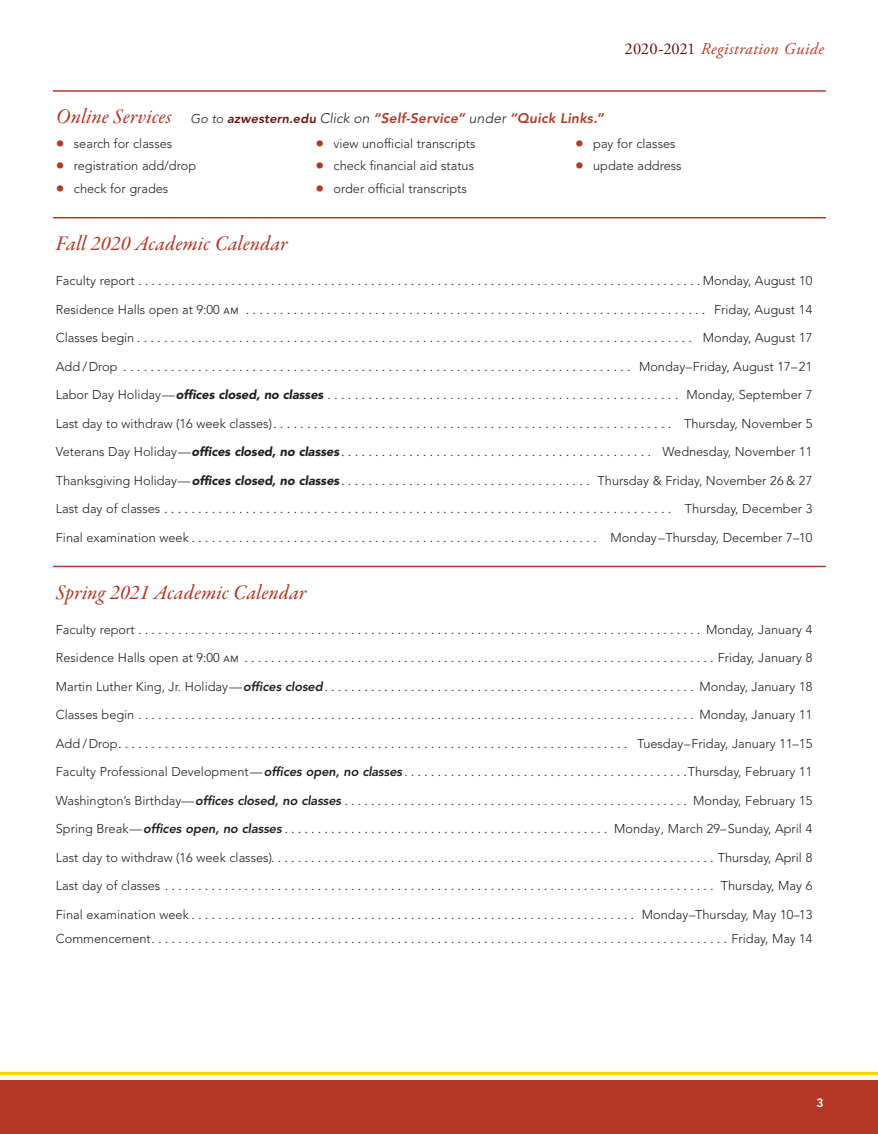
<style>
.page{position:relative;width:878px;height:1134px;background:#fff}
.page>*{position:absolute;margin:0;border:0;box-sizing:border-box;transform-origin:0 0}
.ADVISEMENTregistrati{font:21px "Garamond Premr Pro Med It Subh";letter-spacing:.02em;color:#b53725}
.t1{font:italic 16.5px "Adobe Garamond Pro";letter-spacing:.03em;color:#b53725}
.ADVISEMENTregistrati-2{font:italic 800 13.8px "Avenir LT Std";letter-spacing:.015em;color:#b53725}
.ACADEMICcalendar{font:300 12.75px "Avenir LT Std";color:#231f20}
.online_list{font:300 12.75px "Avenir LT Std";color:#231f20}
.t2{font:800 12px "Avenir LT Std";color:#fff}
.ACADEMICcalendar-2{font:10.5px "Garamond Premr Pro Capt";color:#231f20}
.s1{font-style:normal;color:#6b120d}
.s2{font-family:"Garamond Premr Pro Med It Subh";font-weight:400;font-style:normal;font-size:21px}
.s3{font-weight:300;font-size:12.75px;color:#231f20}
.s4{font-size:12.75px;color:#6b120d}
.s5{font-weight:300;color:#231f20}
.s6{font-family:"Adobe Garamond Pro";font-weight:400;font-size:22.5px;color:#b53725}
.s7{font-family:"Avenir LT Std";font-weight:300;font-size:12.75px}
.s8{font-family:"Avenir LT Std";font-size:8.85px}
.s9{font-family:"Avenir LT Std";font-weight:900;font-style:italic;font-size:12.75px}
.s10{font-family:"Avenir LT Std";font-weight:800;font-style:italic;font-size:12.75px}
.s11{font-weight:800;font-style:italic}
.s12{font-family:"Garamond Premr Pro Capt";font-weight:400;font-size:10.5px}
</style>
<div class="page">
<div style="left:0;top:1080px;width:878px;height:54px;background:#b53725"></div>
<hr style="left:0;top:1072px;width:878px;height:3px;background:#ffd300">
<hr style="left:53px;top:90px;width:772px;height:2px;background:#b53725">
<hr style="left:53px;top:217px;width:772px;height:1px;background:#b53725">
<hr style="left:53px;top:566px;width:772px;height:1px;background:#b53725">
<h2 class="t1" style="left:624px;top:39px;width:201px"><span class="s1">2020-2021</span> Registration Guide</h2>
<p class="ADVISEMENTregistrati-2" style="left:56px;top:110px;width:549px"><span class="s2">Online Services</span> <span class="s3">Go to</span> <span class="s4">azwestern.edu</span> <span class="s5">Click on</span> “Self-Service” <span class="s5">under</span> “Quick Links.”</p>
<p class="online_list" style="left:56px;top:136px;width:118px"><span class="s6">•</span> search for classes</p>
<p class="online_list" style="left:56px;top:159px;width:142px"><span class="s6">•</span> registration add/drop</p>
<p class="online_list" style="left:56px;top:181px;width:114px"><span class="s6">•</span> check for grades</p>
<p class="online_list" style="left:315px;top:136px;width:161px"><span class="s6">•</span> view unofficial transcripts</p>
<p class="online_list" style="left:315px;top:159px;width:160px"><span class="s6">•</span> check financial aid status</p>
<p class="online_list" style="left:315px;top:181px;width:153px"><span class="s6">•</span> order official transcripts</p>
<p class="online_list" style="left:575px;top:136px;width:102px"><span class="s6">•</span> pay for classes</p>
<p class="online_list" style="left:575px;top:159px;width:108px"><span class="s6">•</span> update address</p>
<p class="ADVISEMENTregistrati" style="left:56px;top:231px;width:233px">Fall 2020 Academic Calendar</p>
<p class="ACADEMICcalendar-2" style="left:56px;top:276px;width:758px"><span class="s7">Faculty report</span> . . . . . . . . . . . . . . . . . . . . . . . . . . . . . . . . . . . . . . . . . . . . . . . . . . . . . . . . . . . . . . . . . . . . . . . . . . . . . . . . . . . . <span class="s7">Monday, August 10</span></p>
<p class="ACADEMICcalendar-2" style="left:56px;top:304px;width:195px"><span class="s7">Residence Halls open at 9:00</span> <span class="s8">AM</span> .....................................................................</p>
<p class="ACADEMICcalendar" style="left:714px;top:302px;width:100px">Friday, August 14</p>
<p class="ACADEMICcalendar-2" style="left:56px;top:333px;width:87px"><span class="s7">Classes begin</span>...................................................................................</p>
<p class="ACADEMICcalendar" style="left:702px;top:330px;width:111px">Monday, August 17</p>
<p class="ACADEMICcalendar-2" style="left:56px;top:361px;width:70px"><span class="s7">Add / Drop</span>............................................................................</p>
<p class="ACADEMICcalendar" style="left:639px;top:359px;width:175px">Monday–Friday, August 17–21</p>
<p class="ACADEMICcalendar-2" style="left:56px;top:390px;width:276px"><span class="s7">Labor Day Holiday—</span><span class="s9">offices closed, no classes</span>.....................................................</p>
<p class="ACADEMICcalendar" style="left:686px;top:387px;width:127px">Monday, September 7</p>
<p class="ACADEMICcalendar-2" style="left:56px;top:418px;width:224px"><span class="s7">Last day to withdraw (16 week classes)</span>............................................................</p>
<p class="ACADEMICcalendar" style="left:684px;top:416px;width:130px">Thursday, November 5</p>
<p class="ACADEMICcalendar-2" style="left:56px;top:447px;width:291px"><span class="s7">Veterans Day Holiday—</span><span class="s9">offices closed, no classes</span>...............................................</p>
<p class="ACADEMICcalendar" style="left:662px;top:444px;width:151px">Wednesday, November 11</p>
<p class="ACADEMICcalendar-2" style="left:56px;top:475px;width:291px"><span class="s7">Thanksgiving Holiday—</span><span class="s9">offices closed, no classes</span>......................................</p>
<p class="ACADEMICcalendar" style="left:597px;top:473px;width:216px">Thursday &amp; Friday, November 26 &amp; 27</p>
<p class="ACADEMICcalendar-2" style="left:56px;top:504px;width:116px"><span class="s7">Last day of classes</span> ............................................................................</p>
<p class="ACADEMICcalendar" style="left:685px;top:501px;width:129px">Thursday, December 3</p>
<p class="ACADEMICcalendar-2" style="left:56px;top:532px;width:141px"><span class="s7">Final examination week</span>.............................................................</p>
<p class="ACADEMICcalendar" style="left:610px;top:530px;width:203px">Monday–Thursday, December 7–10</p>
<p class="ADVISEMENTregistrati" style="left:56px;top:580px;width:252px">Spring 2021 Academic Calendar</p>
<p class="ACADEMICcalendar-2" style="left:56px;top:625px;width:758px"><span class="s7">Faculty report</span> . . . . . . . . . . . . . . . . . . . . . . . . . . . . . . . . . . . . . . . . . . . . . . . . . . . . . . . . . . . . . . . . . . . . . . . . . . . . . . . . . . . . . <span class="s7">Monday, January 4</span></p>
<p class="ACADEMICcalendar-2" style="left:56px;top:653px;width:757px"><span class="s7">Residence Halls open at 9:00</span> <span class="s8">AM</span> . . . . . . . . . . . . . . . . . . . . . . . . . . . . . . . . . . . . . . . . . . . . . . . . . . . . . . . . . . . . . . . . . . . . . . <span class="s7">Friday, January 8</span></p>
<p class="ACADEMICcalendar-2" style="left:56px;top:682px;width:757px"><span class="s7">Martin Luther King, Jr. Holiday—</span><span class="s10">offices closed</span> . . . . . . . . . . . . . . . . . . . . . . . . . . . . . . . . . . . . . . . . . . . . . . . . . . . . . . . <span class="s7">Monday, January 18</span></p>
<p class="ACADEMICcalendar-2" style="left:56px;top:710px;width:757px"><span class="s7">Classes begin</span> . . . . . . . . . . . . . . . . . . . . . . . . . . . . . . . . . . . . . . . . . . . . . . . . . . . . . . . . . . . . . . . . . . . . . . . . . . . . . . . . . . . <span class="s7">Monday, January 11</span></p>
<p class="ACADEMICcalendar-2" style="left:56px;top:739px;width:757px"><span class="s7">Add / Drop</span> . . . . . . . . . . . . . . . . . . . . . . . . . . . . . . . . . . . . . . . . . . . . . . . . . . . . . . . . . . . . . . . . . . . . . . . . . . . . . <span class="s7">Tuesday–Friday, January 11–15</span></p>
<p class="ACADEMICcalendar" style="left:56px;top:765px;width:757px">Faculty Professional Development—<span class="s11">offices open, no classes</span> <span class="s12">. . . . . . . . . . . . . . . . . . . . . . . . . . . . . . . . . . . . . . . . . .</span> Thursday, February 11</p>
<p class="ACADEMICcalendar-2" style="left:56px;top:796px;width:757px"><span class="s7">Washington’s Birthday—</span><span class="s10">offices closed, no classes</span> . . . . . . . . . . . . . . . . . . . . . . . . . . . . . . . . . . . . . . . . . . . . . . . . . . . . <span class="s7">Monday, February 15</span></p>
<p class="ACADEMICcalendar-2" style="left:56px;top:824px;width:757px"><span class="s7">Spring Break—</span><span class="s10">offices open, no classes</span> . . . . . . . . . . . . . . . . . . . . . . . . . . . . . . . . . . . . . . . . . . . . . . . . <span class="s7">Monday, March 29–Sunday, April 4</span></p>
<p class="ACADEMICcalendar-2" style="left:56px;top:853px;width:758px"><span class="s7">Last day to withdraw (16 week classes)</span> . . . . . . . . . . . . . . . . . . . . . . . . . . . . . . . . . . . . . . . . . . . . . . . . . . . . . . . . . . . . . . . . . . <span class="s7">Thursday, April 8</span></p>
<p class="ACADEMICcalendar-2" style="left:56px;top:881px;width:757px"><span class="s7">Last day of classes</span> . . . . . . . . . . . . . . . . . . . . . . . . . . . . . . . . . . . . . . . . . . . . . . . . . . . . . . . . . . . . . . . . . . . . . . . . . . . . . . . . . . <span class="s7">Thursday, May 6</span></p>
<p class="ACADEMICcalendar-2" style="left:56px;top:910px;width:757px"><span class="s7">Final examination week</span>................................................................... <span class="s7">Monday–Thursday, May 10–13</span></p>
<p class="ACADEMICcalendar-2" style="left:56px;top:934px;width:757px"><span class="s7">Commencement</span> . . . . . . . . . . . . . . . . . . . . . . . . . . . . . . . . . . . . . . . . . . . . . . . . . . . . . . . . . . . . . . . . . . . . . . . . . . . . . . . . . . . . . . <span class="s7">Friday, May 14</span></p>
<p class="t2" style="left:816px;top:1096px;width:9px">3</p>
</div>
